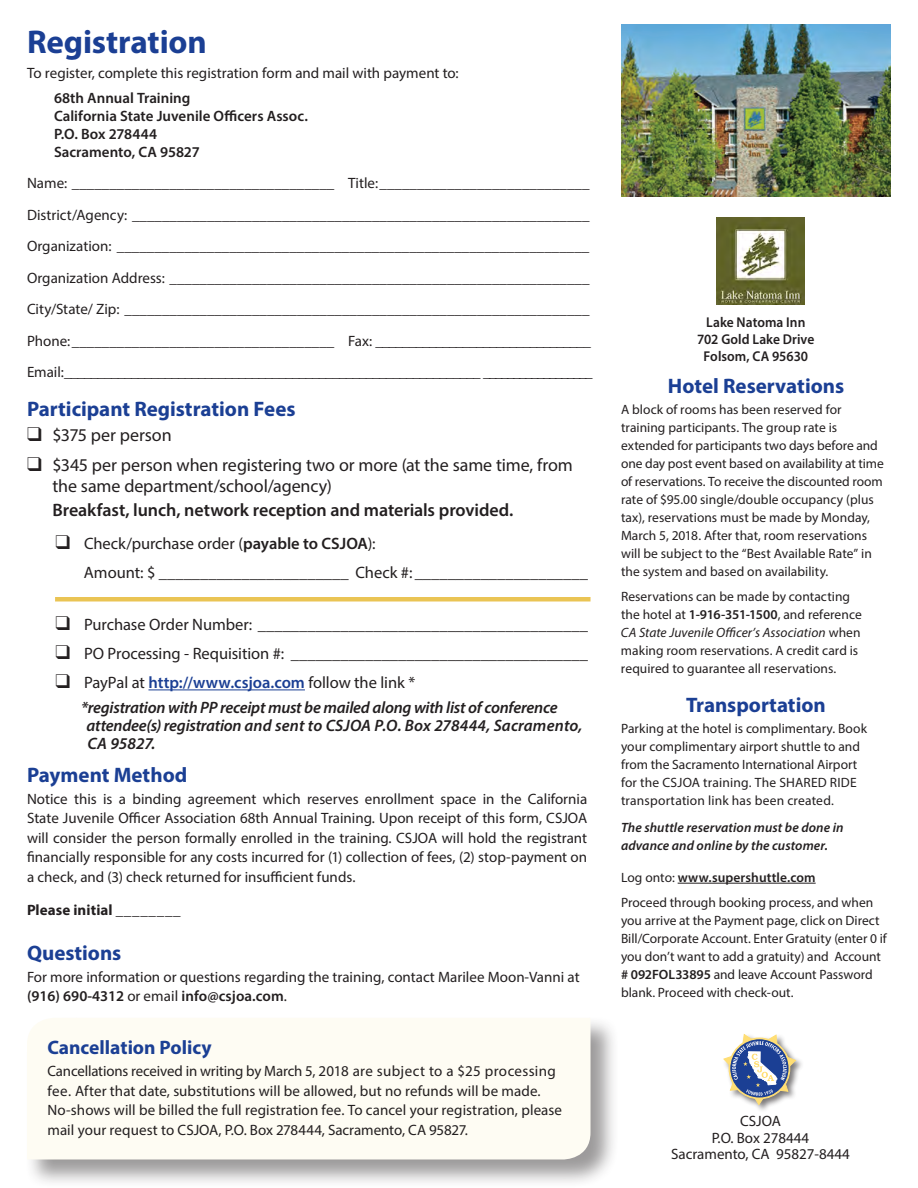
<style>
.page{position:relative;width:918px;height:1188px;background:#fff}
.page>*{position:absolute;margin:0;border:0;box-sizing:border-box;transform-origin:0 0}
.t1{font:700 33px "Myriad Pro";letter-spacing:-.005em;color:#1b3f94}
.t2{font:700 21px "Myriad Pro";color:#1b3f94}
.t3{font:700 19.5px "Myriad Pro";color:#1b3f94}
.t4{font:18px/21px "Myriad Pro";letter-spacing:-.005em;color:#231f20}
.t5{font:600 18px "Myriad Pro";letter-spacing:-.005em;color:#231f20}
.t6{font:16.5px "Myriad Pro";letter-spacing:-.005em;color:#231f20}
.t7{font:italic 600 16.5px/18px "Myriad Pro";letter-spacing:-.015em;color:#231f20}
.t8{font:15px/19.5px "Myriad Pro";color:#231f20}
.t9{font:600 15px/18px "Myriad Pro";color:#231f20}
.t10{font:700 15px "Myriad Pro";letter-spacing:.005em;color:#231f20}
.t11{font:600 14.25px/17.2px "Myriad Pro";letter-spacing:.005em;color:#231f20;text-align:center;scale:.95 1}
.t12{font:13.5px/18px "Myriad Pro";color:#231f20}
.t13{font:italic 600 13.5px "Myriad Pro";letter-spacing:.01em;color:#231f20}
.t14{font:600 13.5px "Myriad Pro";letter-spacing:.005em;color:#231f20}
.s1{font-weight:600}
.s2{font-weight:600;color:#1b3f94}
.s3{font-style:italic}
.s4{font-weight:400}
</style>
<div class="page">
<hr style="left:678px;top:883px;width:138px;height:1px;background:#231f20">
<hr style="left:148px;top:689px;width:157px;height:1px;background:#1b3f94">
<div style="left:722px;top:1033px;width:82px;height:80px;background:#231f20;opacity:.6"></div>
<svg style="left:723px;top:1034px;width:73px;height:71px"></svg>
<div style="left:55px;top:597px;width:536px;height:5px;background:#eac454"></div>
<img style="left:716px;top:218px;width:88px;height:87px">
<img style="left:621px;top:25px;width:270px;height:171px">
<div style="left:25px;top:1016px;width:594px;height:172px;background:#231f20;opacity:.45"></div>
<div style="left:27px;top:1018px;width:564px;height:141px;background:#fefcf3"></div>
<p class="t1" style="left:27px;top:20px;width:181px">Registration</p>
<p class="t8" style="left:27px;top:63px;width:433px">To register, complete this registration form and mail with payment to:</p>
<p class="t9" style="left:54px;top:88px;width:138px">68th Annual Training</p>
<p class="t9" style="left:54px;top:106px;width:256px">California State Juvenile Officers Assoc.</p>
<p class="t9" style="left:54px;top:124px;width:147px">P.O. Box 278444<br>Sacramento, CA 95827</p>
<p class="t8" style="left:27px;top:173px;width:564px">Name: ___________________________________ Title:____________________________</p>
<p class="t8" style="left:27px;top:205px;width:564px">District/Agency: _____________________________________________________________</p>
<p class="t8" style="left:27px;top:236px;width:564px">Organization: _______________________________________________________________</p>
<p class="t8" style="left:27px;top:268px;width:564px">Organization Address: ________________________________________________________</p>
<p class="t8" style="left:27px;top:299px;width:564px">City/State/ Zip: ______________________________________________________________</p>
<p class="t8" style="left:27px;top:325px;width:567px;line-height:31.5px">Phone:___________________________________ Fax: ________________________________<br>Email:______________________________________________________________ __________________</p>
<p class="t2" style="left:27px;top:395px;width:270px">Participant Registration Fees</p>
<p class="t4" style="left:27px;top:425px;width:146px">❑ $375 per person</p>
<p class="t4" style="left:53px;top:454px;width:522px;text-indent:-26px">❑ $345 per person when registering two or more (at the same time, from the same department/school/agency)</p>
<p class="t5" style="left:52px;top:499px;width:462px">Breakfast, lunch, network reception and materials provided.</p>
<p class="t6" style="left:56px;top:533px;width:322px">❑ Check/purchase order (<span class="s1">payable to CSJOA</span>):</p>
<p class="t6" style="left:84px;top:562px;width:505px">Amount: $ _______________________ Check #: _____________________</p>
<p class="t6" style="left:56px;top:614px;width:534px">❑ Purchase Order Number: ________________________________________</p>
<p class="t6" style="left:56px;top:643px;width:534px">❑ PO Processing - Requisition #: ____________________________________</p>
<p class="t6" style="left:56px;top:673px;width:361px">❑ PayPal at <span class="s2">http://www.csjoa.com</span> follow the link *</p>
<p class="t7" style="left:87px;top:698px;width:497px;text-indent:-6px">*registration with PP receipt must be mailed along with list of conference attendee(s) registration and sent to CSJOA P.O. Box 278444, Sacramento,<br>CA 95827.</p>
<p class="t2" style="left:27px;top:761px;width:162px">Payment Method</p>
<p class="t8" style="left:27px;top:789px;width:562px;text-align:justify">Notice this is a binding agreement which reserves enrollment space in the California State Juvenile Officer Association 68th Annual Training. Upon receipt of this form, CSJOA will consider the person formally enrolled in the training. CSJOA will hold the registrant financially responsible for any costs incurred for (1) collection of fees, (2) stop-payment on a check, and (3) check returned for insufficient funds.</p>
<p class="t10" style="left:27px;top:900px;width:155px">Please initial ________</p>
<p class="t2" style="left:27px;top:939px;width:96px">Questions</p>
<p class="t8" style="left:27px;top:967px;width:554px">For more information or questions regarding the training, contact Marilee Moon-Vanni at <span class="s1">(916) 690-4312</span> or email <span class="s1">info@csjoa.com</span>.</p>
<p class="t3" style="left:47px;top:1035px;width:166px">Cancellation Policy</p>
<p class="t8" style="left:47px;top:1061px;width:516px">Cancellations received in writing by March 5, 2018 are subject to a $25 processing fee. After that date, substitutions will be allowed, but no refunds will be made.<br>No-shows will be billed the full registration fee. To cancel your registration, please mail your request to CSJOA, P.O. Box 278444, Sacramento, CA 95827.</p>
<p class="t11" style="left:697px;top:313px;width:125px">Lake Natoma Inn<br>702 Gold Lake Drive<br>Folsom, CA 95630</p>
<p class="t2" style="left:668px;top:372px;width:178px">Hotel Reservations</p>
<p class="t12" style="left:621px;top:400px;width:264px">A block of rooms has been reserved for training participants. The group rate is extended for participants two days before and one day post event based on availability at time of reservations. To receive the discounted room rate of $95.00 single/double occupancy (plus tax), reservations must be made by Monday, March 5, 2018. After that, room reservations will be subject to the “Best Available Rate” in the system and based on availability.</p>
<p class="t12" style="left:621px;top:587px;width:242px">Reservations can be made by contacting the hotel at <span class="s1">1-916-351-1500</span>, and reference <span class="s3">CA State Juvenile Officer’s Association</span> when making room reservations. A credit card is required to guarantee all reservations.</p>
<p class="t2" style="left:686px;top:691px;width:141px">Transportation</p>
<p class="t12" style="left:621px;top:720px;width:248px">Parking at the hotel is complimentary. Book your complimentary airport shuttle to and from the Sacramento International Airport for the CSJOA training. The SHARED RIDE transportation link has been created.</p>
<p class="t13" style="left:621px;top:819px;width:224px">The shuttle reservation must be done in</p>
<p class="t13" style="left:621px;top:837px;width:208px">advance and online by the customer.</p>
<p class="t14" style="left:621px;top:869px;width:196px"><span class="s4">Log onto:</span> www.supershuttle.com</p>
<p class="t12" style="left:621px;top:893px;width:267px">Proceed through booking process, and when you arrive at the Payment page, click on Direct Bill/Corporate Account. Enter Gratuity (enter 0 if you don’t want to add a gratuity) and Account <span class="s1"># 092FOL33895</span> and leave Account Password blank. Proceed with check-out.</p>
<p class="t8" style="left:740px;top:1111px;width:42px">CSJOA</p>
<p class="t8" style="left:712px;top:1128px;width:99px">P.O. Box 278444</p>
<p class="t8" style="left:671px;top:1144px;width:180px">Sacramento, CA 95827-8444</p>
</div>
